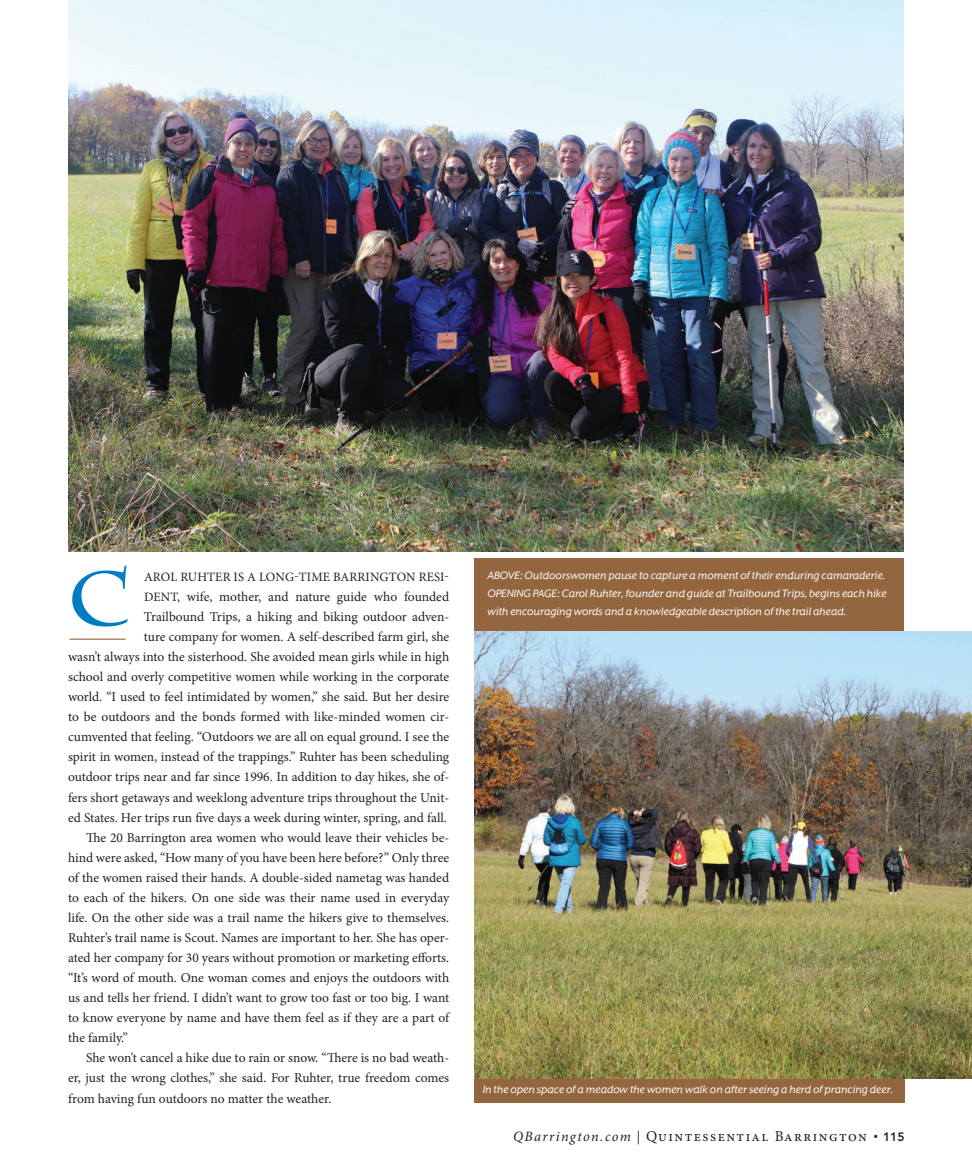
<style>
.page{position:relative;width:972px;height:1175px;background:#fff}
.page>*{position:absolute;margin:0;border:0;box-sizing:border-box;transform-origin:0 0}
.t1{font:700 76.5px "Charlemagne Std";color:#007cc3}
.t2{font:15px "Minion Pro";letter-spacing:.1em;color:#231f20}
.t3{font:13.5px "Minion Pro";letter-spacing:-.005em;color:#231f20}
.t4{font:12.75px "Minion Pro";letter-spacing:.01em;color:#231f20}
.t5{font:12.45px/18px "Mr Eaves XL San Alt RI";color:#fff;text-align:justify}
.s1{font-size:12.75px}
.s2{font-style:italic;font-size:14.25px}
.s3{font-size:13.5px}
.s4{font-size:12px}
.s5{font-family:"Avenir LT Std";font-weight:800;font-size:12px}
</style>
<div class="page">
<div style="left:474px;top:1076px;width:430px;height:26px;background:#93663f"></div>
<div style="left:474px;top:558px;width:430px;height:84px;background:#93663f"></div>
<img style="left:474px;top:632px;width:498px;height:446px">
<hr style="left:70px;top:638px;width:56px;height:1px;background:#93663f">
<img style="left:68px;top:0;width:836px;height:551px">
<h1 class="t1" style="left:68px;top:554px;width:63px">c</h1>
<p class="t4" style="left:144px;top:568px;width:307px">AROL RUHTER IS A LONG-TIME BARRINGTON RESI-</p>
<p class="t3" style="left:144px;top:587px;width:307px"><span class="s1">DENT,</span> wife, mother, and nature guide who founded</p>
<p class="t3" style="left:144px;top:607px;width:307px">Trailbound Trips, a hiking and biking outdoor adven-</p>
<p class="t3" style="left:144px;top:627px;width:307px">ture company for women. A self-described farm girl, she</p>
<p class="t3" style="left:68px;top:647px;width:383px">wasn’t always into the sisterhood. She avoided mean girls while in high</p>
<p class="t3" style="left:68px;top:667px;width:383px">school and overly competitive women while working in the corporate</p>
<p class="t3" style="left:68px;top:688px;width:383px">world. “I used to feel intimidated by women,” she said. But her desire</p>
<p class="t3" style="left:68px;top:708px;width:383px">to be outdoors and the bonds formed with like-minded women cir-</p>
<p class="t3" style="left:68px;top:728px;width:383px">cumvented that feeling. “Outdoors we are all on equal ground. I see the</p>
<p class="t3" style="left:68px;top:748px;width:383px">spirit in women, instead of the trappings.” Ruhter has been scheduling</p>
<p class="t3" style="left:68px;top:768px;width:383px">outdoor trips near and far since 1996. In addition to day hikes, she of-</p>
<p class="t3" style="left:68px;top:788px;width:383px">fers short getaways and weeklong adventure trips throughout the Unit-</p>
<p class="t3" style="left:68px;top:808px;width:380px">ed States. Her trips run five days a week during winter, spring, and fall.</p>
<p class="t3" style="left:86px;top:828px;width:365px">The 20 Barrington area women who would leave their vehicles be-</p>
<p class="t3" style="left:68px;top:848px;width:383px">hind were asked, “How many of you have been here before?” Only three</p>
<p class="t3" style="left:68px;top:868px;width:383px">of the women raised their hands. A double-sided nametag was handed</p>
<p class="t3" style="left:68px;top:888px;width:383px">to each of the hikers. On one side was their name used in everyday</p>
<p class="t3" style="left:68px;top:908px;width:383px">life. On the other side was a trail name the hikers give to themselves.</p>
<p class="t3" style="left:68px;top:928px;width:383px">Ruhter’s trail name is Scout. Names are important to her. She has oper-</p>
<p class="t3" style="left:68px;top:948px;width:383px">ated her company for 30 years without promotion or marketing efforts.</p>
<p class="t3" style="left:68px;top:968px;width:383px">“It’s word of mouth. One woman comes and enjoys the outdoors with</p>
<p class="t3" style="left:68px;top:988px;width:383px">us and tells her friend. I didn’t want to grow too fast or too big. I want</p>
<p class="t3" style="left:68px;top:1008px;width:383px">to know everyone by name and have them feel as if they are a part of</p>
<p class="t3" style="left:68px;top:1029px;width:61px">the family.”</p>
<p class="t3" style="left:86px;top:1049px;width:365px">She won’t cancel a hike due to rain or snow. “There is no bad weath-</p>
<p class="t3" style="left:68px;top:1069px;width:383px">er, just the wrong clothes,” she said. For Ruhter, true freedom comes</p>
<p class="t3" style="left:68px;top:1089px;width:265px">from having fun outdoors no matter the weather.</p>
<p class="t5" style="left:487px;top:566px;width:401px">ABOVE: Outdoorswomen pause to capture a moment of their enduring camaraderie.<br>OPENING PAGE: Carol Ruhter, founder and guide at Trailbound Trips, begins each hike with encouraging words and a knowledgeable description of the trail ahead.</p>
<p class="t5" style="left:483px;top:1080px;width:412px">In the open space of a meadow the women walk on after seeing a herd of prancing deer.</p>
<p class="t2" style="left:513px;top:1125px;width:393px"><span class="s2">QBarrington.com</span> <span class="s3">|</span> Quintessential Barrington <span class="s4">•</span> <span class="s5">115</span></p>
</div>
